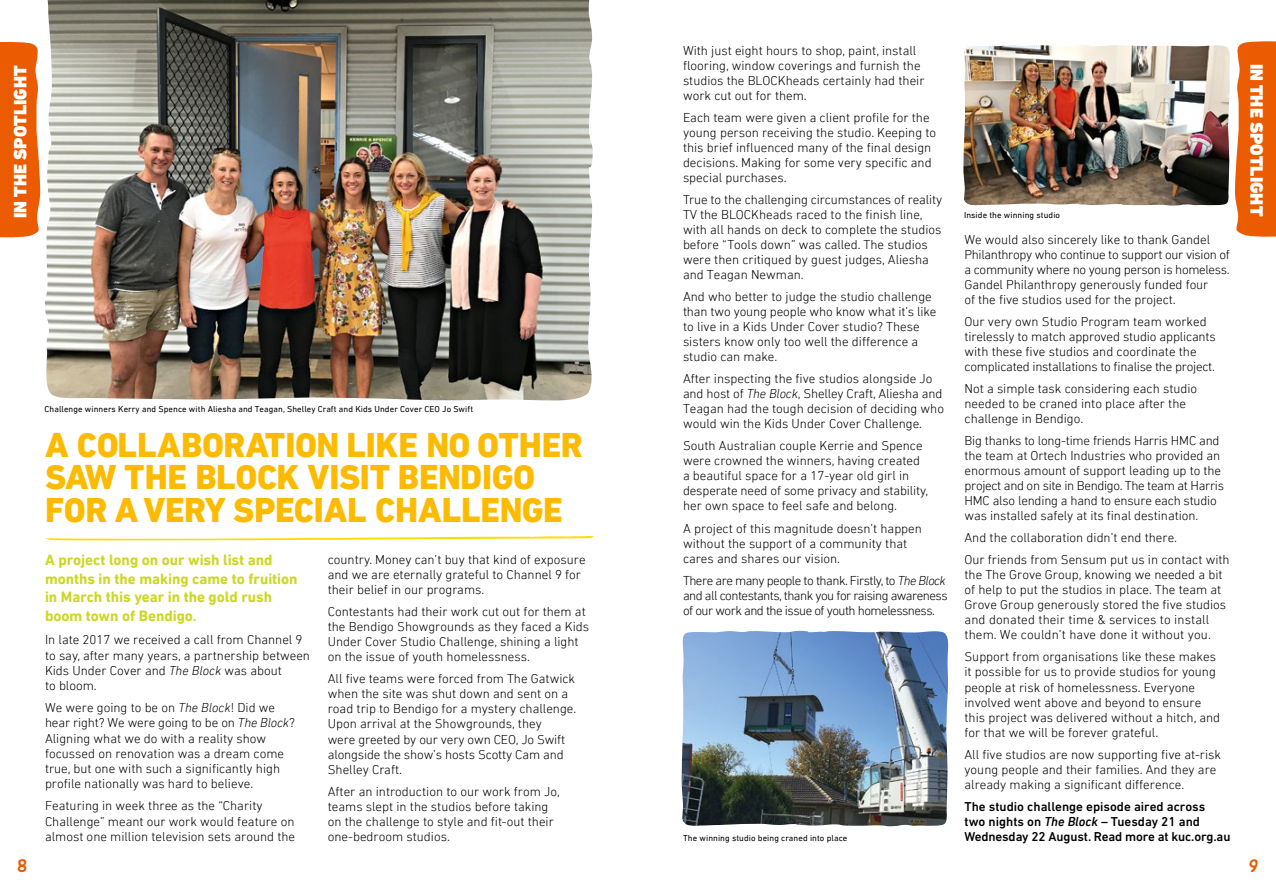
<style>
.page{position:relative;width:1276px;height:886px;background:#fff}
.page>*{position:absolute;margin:0;border:0;box-sizing:border-box;transform-origin:0 0}
.t1{font:800 35px/32.5px "DIN Next LT Pro";letter-spacing:-.01em;color:#fcbb00}
.t2{font:18.75px "Good Dog New";color:#eb5c02}
.t3{font:900 18.25px "DIN Next LT Pro";color:#fff}
.t4{font:700 15.12px/18.4px "DIN Next LT Pro";letter-spacing:-.005em;color:#cdd723}
.t5{font:300 13.12px/15px "DIN Next LT Pro";color:#000}
.t6{font:300 13.12px/15px "DIN Next LT Pro";letter-spacing:-.04em;color:#000}
.t7{font:500 13.12px/15px "DIN Next LT Pro";color:#000}
.t8{font:8.75px "DIN Next LT Pro";letter-spacing:.01em;color:#000}
.s1{font-style:italic}
</style>
<div class="page">
<img style="left:45px;top:0;width:548px;height:401px">
<svg style="left:0;top:42px;width:40px;height:196px;background:#ec6713"></svg>
<svg style="left:1234px;top:41px;width:42px;height:196px;background:#ed6d1c"></svg>
<svg style="left:45px;top:536px;width:548px;height:4px"></svg>
<img style="left:681px;top:631px;width:267px;height:196px">
<img style="left:963px;top:45px;width:267px;height:161px">
<p class="t5" style="left:683px;top:43px;width:243px">With just eight hours to shop, paint, install flooring, window coverings and furnish the studios the BLOCKheads certainly had their work cut out for them.</p>
<p class="t5" style="left:683px;top:110px;width:255px">Each team were given a client profile for the young person receiving the studio. Keeping to this brief influenced many of the final design decisions. Making for some very specific and special purchases.</p>
<p class="t5" style="left:683px;top:192px;width:261px">True to the challenging circumstances of reality TV the BLOCKheads raced to the finish line, with all hands on deck to complete the studios before “Tools down” was called. The studios were then critiqued by guest judges, Aliesha and Teagan Newman.</p>
<p class="t5" style="left:683px;top:289px;width:255px">And who better to judge the studio challenge than two young people who know what it’s like to live in a Kids Under Cover studio? These sisters know only too well the difference a studio can make.</p>
<p class="t5" style="left:683px;top:371px;width:262px">After inspecting the five studios alongside Jo and host of <span class="s1">The Block</span>, Shelley Craft, Aliesha and Teagan had the tough decision of deciding who would win the Kids Under Cover Challenge.</p>
<p class="t5" style="left:683px;top:438px;width:247px">South Australian couple Kerrie and Spence were crowned the winners, having created a beautiful space for a 17-year old girl in desperate need of some privacy and stability, her own space to feel safe and belong.</p>
<p class="t5" style="left:683px;top:520px;width:240px">A project of this magnitude doesn’t happen without the support of a community that cares and shares our vision.</p>
<p class="t6" style="left:683px;top:572px;width:266px">There are many people to thank. Firstly, to <span class="s1">The Block </span>and all contestants, thank you for raising awareness of our work and the issue of youth homelessness.</p>
<h3 class="t3" style="left:9px;top:218px;width:154px;rotate:-90deg">IN THE SPOTLIGHT</h3>
<h3 class="t3" style="left:1267px;top:64px;width:154px;rotate:90deg">IN THE SPOTLIGHT</h3>
<p class="t8" style="left:964px;top:210px;width:97px">Inside the winning studio</p>
<p class="t5" style="left:964px;top:232px;width:267px">We would also sincerely like to thank Gandel Philanthropy who continue to support our vision of a community where no young person is homeless.<br>Gandel Philanthropy generously funded four<br>of the five studios used for the project.</p>
<p class="t5" style="left:964px;top:314px;width:253px">Our very own Studio Program team worked tirelessly to match approved studio applicants with these five studios and coordinate the complicated installations to finalise the project.</p>
<p class="t5" style="left:964px;top:381px;width:234px">Not a simple task considering each studio needed to be craned into place after the challenge in Bendigo.</p>
<p class="t5" style="left:964px;top:433px;width:261px">Big thanks to long-time friends Harris HMC and the team at Ortech Industries who provided an enormous amount of support leading up to the project and on site in Bendigo. The team at Harris HMC also lending a hand to ensure each studio was installed safely at its final destination.</p>
<p class="t5" style="left:964px;top:527px;width:267px;line-height:22.1px">And the collaboration didn’t end there.<br>Our friends from Sensum put us in contact with</p>
<p class="t5" style="left:964px;top:567px;width:263px">the The Grove Group, knowing we needed a bit of help to put the studios in place. The team at Grove Group generously stored the five studios and donated their time &amp; services to install them. We couldn’t have done it without you.</p>
<p class="t5" style="left:964px;top:649px;width:257px">Support from organisations like these makes it possible for us to provide studios for young people at risk of homelessness. Everyone involved went above and beyond to ensure this project was delivered without a hitch, and for that we will be forever grateful.</p>
<p class="t5" style="left:964px;top:746px;width:258px">All five studios are now supporting five at-risk young people and their families. And they are already making a significant difference.</p>
<p class="t7" style="left:964px;top:799px;width:267px">The studio challenge episode aired across<br>two nights on <span class="s1">The Block</span> – Tuesday 21 and<br>Wednesday 22 August. Read more at kuc.org.au</p>
<p class="t8" style="left:44px;top:404px;width:430px">Challenge winners Kerry and Spence with Aliesha and Teagan, Shelley Craft and Kids Under Cover CEO Jo Swift</p>
<h1 class="t1" style="left:45px;top:429px;width:539px">A COLLABORATION LIKE NO OTHER<br>SAW THE BLOCK VISIT BENDIGO<br>FOR A VERY SPECIAL CHALLENGE</h1>
<p class="t4" style="left:45px;top:551px;width:254px">A project long on our wish list and months in the making came to fruition in March this year in the gold rush boom town of Bendigo.</p>
<p class="t5" style="left:45px;top:632px;width:266px">In late 2017 we received a call from Channel 9 to say, after many years, a partnership between Kids Under Cover and <span class="s1">The Block</span> was about<br>to bloom.</p>
<p class="t5" style="left:45px;top:700px;width:251px">We were going to be on <span class="s1">The Block</span>! Did we hear right? We were going to be on <span class="s1">The Block</span>?<br>Aligning what we do with a reality show focussed on renovation was a dream come true, but one with such a significantly high profile nationally was hard to believe.</p>
<p class="t5" style="left:45px;top:798px;width:252px">Featuring in week three as the “Charity<br>Challenge” meant our work would feature on almost one million television sets around the</p>
<p class="t5" style="left:328px;top:552px;width:259px">country. Money can’t buy that kind of exposure and we are eternally grateful to Channel 9 for their belief in our programs.</p>
<p class="t5" style="left:328px;top:604px;width:263px">Contestants had their work cut out for them at the Bendigo Showgrounds as they faced a Kids Under Cover Studio Challenge, shining a light on the issue of youth homelessness.</p>
<p class="t5" style="left:328px;top:671px;width:250px">All five teams were forced from The Gatwick when the site was shut down and sent on a road trip to Bendigo for a mystery challenge.<br>Upon arrival at the Showgrounds, they<br>were greeted by our very own CEO, Jo Swift alongside the show’s hosts Scotty Cam and Shelley Craft.</p>
<p class="t5" style="left:328px;top:783px;width:234px">After an introduction to our work from Jo, teams slept in the studios before taking on the challenge to style and fit-out their one-bedroom studios.</p>
<p class="t8" style="left:683px;top:833px;width:166px">The winning studio being craned into place</p>
<h2 class="t2" style="left:17px;top:853px;width:12px">8</h2>
<h2 class="t2" style="left:1249px;top:853px;width:11px">9</h2>
</div>
